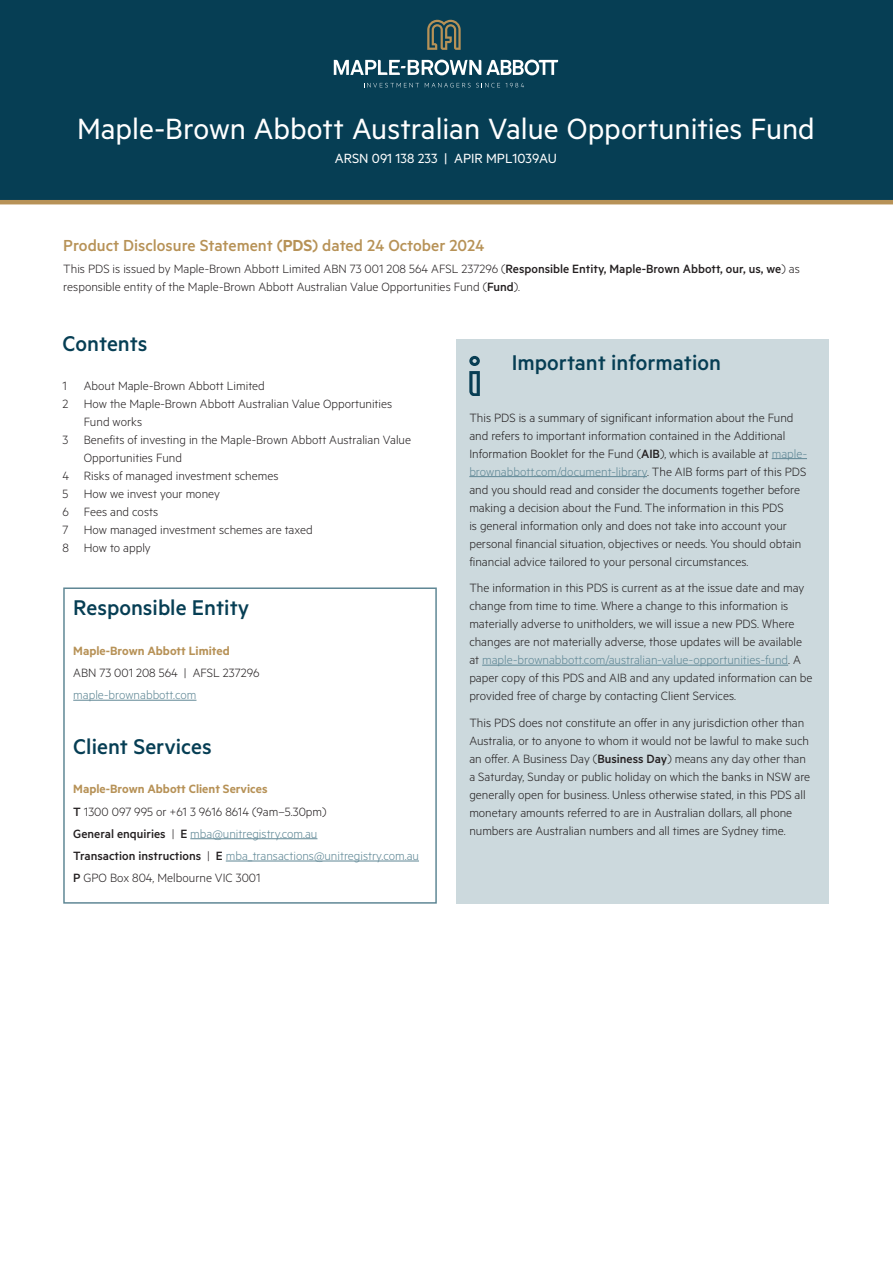
<style>
.page{position:relative;width:893px;height:1263px;background:#fff}
.page>*{position:absolute;margin:0;border:0;box-sizing:border-box;transform-origin:0 0}
.t1{font:33px "Metric";color:#fff}
.t2{font:500 24px "Metric";color:#063e54}
.t3{font:500 18px "Metric";color:#b79257}
.t4{font:15px "Metric";color:#fff}
.t5{font:300 13.5px/18px "Metric";color:#231f20}
.t6{font:600 13.5px "Metric";color:#b79257}
.t7{font:300 13.5px "Metric";color:#5f8795}
.s1{font-weight:600}
.s2{font-weight:500}
.s3{font-weight:600;color:#b79257}
.s4{color:#5f8795}
</style>
<div class="page">
<div style="left:0;top:0;width:893px;height:200px;background:#063e54"></div>
<hr style="left:0;top:200px;width:893px;height:4px;background:#b79257">
<div style="left:457px;top:339px;width:372px;height:565px;background:#ccd9dd"></div>
<hr style="left:772px;top:458px;width:35px;height:1px;background:#5f8795">
<hr style="left:469px;top:476px;width:178px;height:1px;background:#5f8795">
<hr style="left:482px;top:665px;width:306px;height:1px;background:#5f8795">
<hr style="left:73px;top:700px;width:123px;height:1px;background:#5f8795">
<hr style="left:190px;top:838px;width:127px;height:1px;background:#5f8795">
<hr style="left:226px;top:861px;width:193px;height:1px;background:#5f8795">
<div style="left:63px;top:587px;width:374px;height:317px;border:2px solid #5f8795"></div>
<svg style="left:469px;top:356px;width:11px;height:39px"></svg>
<svg style="left:334px;top:60px;width:224px;height:15px"></svg>
<svg style="left:364px;top:83px;width:55px;height:5px"></svg>
<svg style="left:425px;top:83px;width:75px;height:5px"></svg>
<svg style="left:506px;top:83px;width:18px;height:5px"></svg>
<svg style="left:427px;top:20px;width:34px;height:30px"></svg>
<h1 class="t1" style="left:77px;top:109px;width:739px">Maple-Brown Abbott Australian Value Opportunities Fund</h1>
<p class="t4" style="left:335px;top:149px;width:224px">ARSN 091 138 233 | APIR MPL1039AU</p>
<h3 class="t3" style="left:63px;top:235px;width:423px">Product Disclosure Statement (<span class="s1">PDS</span>) dated 24 October 2024</h3>
<p class="t5" style="left:63px;top:259px;width:738px">This PDS is issued by Maple-Brown Abbott Limited ABN 73 001 208 564 AFSL 237296 (<span class="s2">Responsible Entity, Maple-Brown Abbott, our, us, we</span>) as responsible entity of the Maple-Brown Abbott Australian Value Opportunities Fund (<span class="s2">Fund</span>).</p>
<h2 class="t2" style="left:62px;top:329px;width:87px">Contents</h2>
<p class="t5" style="left:62px;top:376px;width:204px">1 About Maple-Brown Abbott Limited</p>
<p class="t5" style="left:62px;top:394px;width:331px">2 How the Maple-Brown Abbott Australian Value Opportunities</p>
<p class="t5" style="left:84px;top:412px;width:60px">Fund works</p>
<p class="t5" style="left:62px;top:430px;width:350px">3 Benefits of investing in the Maple-Brown Abbott Australian Value</p>
<p class="t5" style="left:84px;top:448px;width:100px">Opportunities Fund</p>
<p class="t5" style="left:62px;top:466px;width:218px">4 Risks of managed investment schemes</p>
<p class="t5" style="left:62px;top:484px;width:159px">5 How we invest your money</p>
<p class="t5" style="left:62px;top:502px;width:97px">6 Fees and costs</p>
<p class="t5" style="left:62px;top:520px;width:252px">7 How managed investment schemes are taxed</p>
<p class="t5" style="left:62px;top:538px;width:90px">8 How to apply</p>
<h2 class="t2" style="left:73px;top:594px;width:178px">Responsible Entity</h2>
<p class="t6" style="left:73px;top:642px;width:158px">Maple-Brown Abbott Limited</p>
<p class="t5" style="left:73px;top:663px;width:188px">ABN 73 001 208 564 | AFSL 237296</p>
<p class="t7" style="left:73px;top:687px;width:125px">maple-brownabbott.com</p>
<h2 class="t2" style="left:73px;top:732px;width:140px">Client Services</h2>
<p class="t5" style="left:73px;top:777px;width:347px;line-height:22.2px"><span class="s3">Maple-Brown Abbott Client Services<br></span><span class="s2">T</span> 1300 097 995 or +61 3 9616 8614 (9am–5.30pm)<br><span class="s2">General enquiries</span> | <span class="s2">E</span> <span class="s4">mba@unitregistry.com.au<br></span><span class="s2">Transaction instructions</span> | <span class="s2">E</span> <span class="s4">mba_transactions@unitregistry.com.au </span><span class="s2">P</span> GPO Box 804, Melbourne VIC 3001</p>
<h2 class="t2" style="left:512px;top:348px;width:211px">Important information</h2>
<p class="t5" style="left:469px;top:408px;width:339px">This PDS is a summary of significant information about the Fund and refers to important information contained in the Additional Information Booklet for the Fund (<span class="s2">AIB</span>), which is available at <span class="s4">maple&shy;brownabbott.com/document-library</span>. The AIB forms part of this PDS and you should read and consider the documents together before making a decision about the Fund. The information in this PDS<br>is general information only and does not take into account your personal financial situation, objectives or needs. You should obtain financial advice tailored to your personal circumstances.</p>
<p class="t5" style="left:469px;top:578px;width:345px">The information in this PDS is current as at the issue date and may change from time to time. Where a change to this information is materially adverse to unitholders, we will issue a new PDS. Where changes are not materially adverse, those updates will be available at <span class="s4">maple-brownabbott.com/australian-value-opportunities-fund</span>. A paper copy of this PDS and AIB and any updated information can be provided free of charge by contacting Client Services.</p>
<p class="t5" style="left:469px;top:713px;width:342px">This PDS does not constitute an offer in any jurisdiction other than Australia, or to anyone to whom it would not be lawful to make such an offer. A Business Day (<span class="s2">Business Day</span>) means any day other than a Saturday, Sunday or public holiday on which the banks in NSW are generally open for business. Unless otherwise stated, in this PDS all monetary amounts referred to are in Australian dollars, all phone numbers are Australian numbers and all times are Sydney time.</p>
</div>
